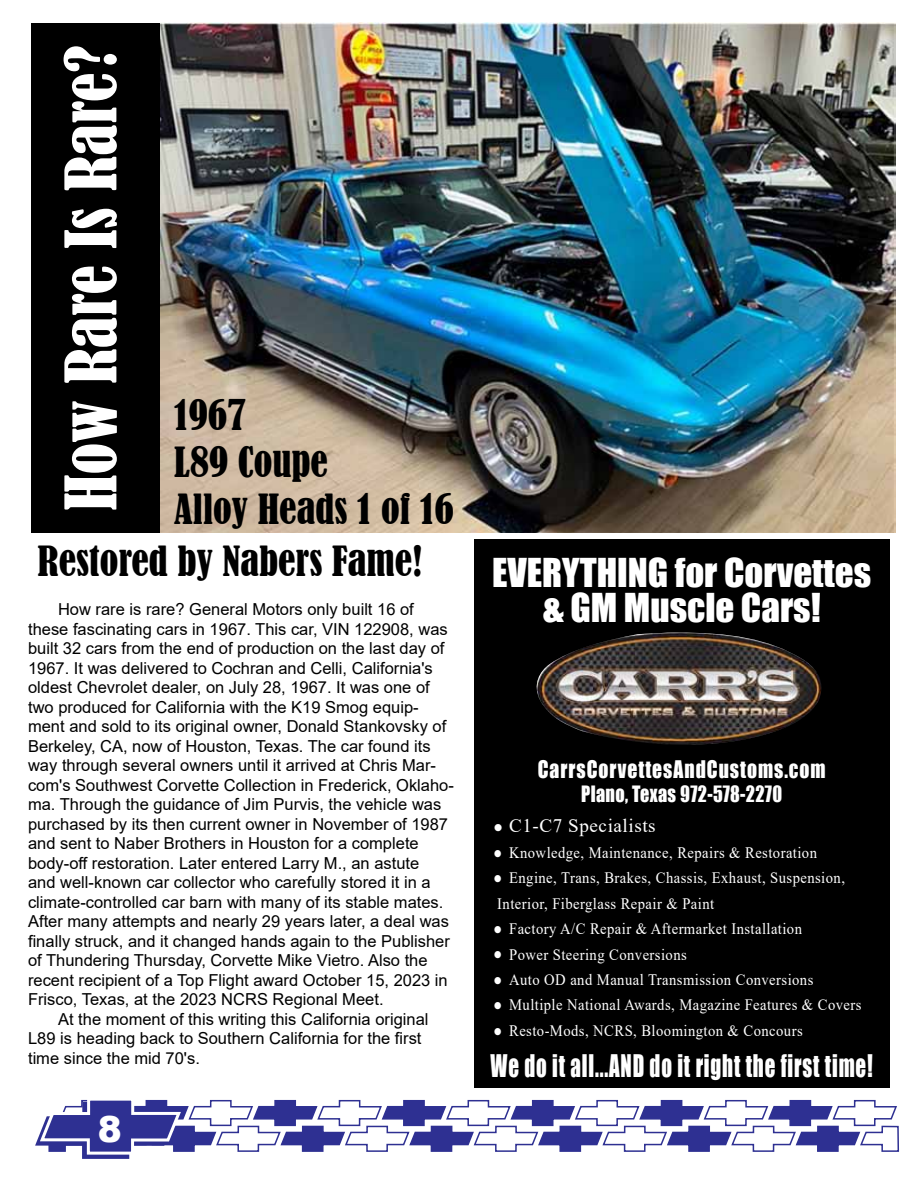
<style>
.page{position:relative;width:918px;height:1188px;background:#fff}
.page>*{position:absolute;margin:0;border:0;box-sizing:border-box;transform-origin:0 0}
.t1{font:condensed 66px "Bernard";color:#fff}
.t2{font:condensed 39px/46.8px "Bernard";color:#000}
.t3{font:36.6px/35px "Impact";color:#fff;text-align:center}
.t4{font:900 36px "Arial";color:#fff}
.t5{font:28.65px "Impact";letter-spacing:.04em;color:#fff;scale:.73 1}
.t6{font:22.2px "Impact";letter-spacing:.05em;color:#fff;scale:.88 1}
.t7{font:20.7px "Impact";letter-spacing:.02em;color:#fff;scale:.88 1}
.t8{font:19.05px "Times New Roman";letter-spacing:.03em;color:#fff}
.t9{font:16.5px "Arial";color:#000}
.t10{font:15.9px/25.5px "Times New Roman";letter-spacing:.03em;color:#fff;scale:.92 1}
.s1{font-size:28.65px}
</style>
<div class="page">
<svg style="left:35px;top:1099px;width:864px;height:60px"></svg>
<div style="left:474px;top:539px;width:415px;height:549px;background:#000"></div>
<img style="left:536px;top:633px;width:286px;height:112px">
<div style="left:31px;top:23px;width:864px;height:509px;background:#000"></div>
<img style="left:160px;top:23px;width:735px;height:509px">
<h1 class="t1" style="left:53px;top:511px;width:467px;rotate:-90deg">How Rare Is Rare?</h1>
<h2 class="t2" style="left:174px;top:392px;width:281px">1967<br>L89 Coupe<br>Alloy Heads 1 of 16</h2>
<h2 class="t2" style="left:38px;top:538px;width:386px">Restored by Nabers Fame!</h2>
<p class="t9" style="left:58px;top:598px;width:357px">How rare is rare? General Motors only built 16 of</p>
<p class="t9" style="left:28px;top:617px;width:421px">these fascinating cars in 1967. This car, VIN 122908, was</p>
<p class="t9" style="left:28px;top:637px;width:418px">built 32 cars from the end of production on the last day of</p>
<p class="t9" style="left:28px;top:656px;width:406px">1967. It was delivered to Cochran and Celli, California's</p>
<p class="t9" style="left:28px;top:676px;width:403px">oldest Chevrolet dealer, on July 28, 1967. It was one of</p>
<p class="t9" style="left:28px;top:695px;width:392px">two produced for California with the K19 Smog equip-</p>
<p class="t9" style="left:28px;top:715px;width:420px">ment and sold to its original owner, Donald Stankovsky of</p>
<p class="t9" style="left:28px;top:734px;width:404px">Berkeley, CA, now of Houston, Texas. The car found its</p>
<p class="t9" style="left:28px;top:754px;width:410px">way through several owners until it arrived at Chris Mar-</p>
<p class="t9" style="left:28px;top:773px;width:427px">com's Southwest Corvette Collection in Frederick, Oklaho-</p>
<p class="t9" style="left:28px;top:793px;width:415px">ma. Through the guidance of Jim Purvis, the vehicle was</p>
<p class="t9" style="left:28px;top:812px;width:422px">purchased by its then current owner in November of 1987</p>
<p class="t9" style="left:28px;top:832px;width:392px">and sent to Naber Brothers in Houston for a complete</p>
<p class="t9" style="left:28px;top:851px;width:393px">body-off restoration. Later entered Larry M., an astute</p>
<p class="t9" style="left:28px;top:871px;width:404px">and well-known car collector who carefully stored it in a</p>
<p class="t9" style="left:28px;top:890px;width:417px">climate-controlled car barn with many of its stable mates.</p>
<p class="t9" style="left:28px;top:910px;width:422px">After many attempts and nearly 29 years later, a deal was</p>
<p class="t9" style="left:28px;top:929px;width:423px">finally struck, and it changed hands again to the Publisher</p>
<p class="t9" style="left:28px;top:949px;width:401px">of Thundering Thursday, Corvette Mike Vietro. Also the</p>
<p class="t9" style="left:28px;top:968px;width:421px">recent recipient of a Top Flight award October 15, 2023 in</p>
<p class="t9" style="left:28px;top:988px;width:357px">Frisco, Texas, at the 2023 NCRS Regional Meet.</p>
<p class="t9" style="left:58px;top:1007px;width:372px">At the moment of this writing this California original</p>
<p class="t9" style="left:28px;top:1027px;width:395px">L89 is heading back to Southern California for the first</p>
<p class="t9" style="left:28px;top:1046px;width:173px">time since the mid 70's.</p>
<h3 class="t4" style="left:98px;top:1103px;width:26px">8</h3>
<h3 class="t3" style="left:492px;top:555px;width:380px">EVERYTHING for Corvettes &amp; GM Muscle Cars!</h3>
<h3 class="t6" style="left:538px;top:752px;width:329px">CarrsCorvettesAndCustoms.com</h3>
<p class="t7" style="left:581px;top:778px;width:230px">Plano, Texas 972-578-2270</p>
<p class="t8" style="left:493px;top:812px;width:164px"><span class="s1">•</span> C1-C7 Specialists</p>
<p class="t10" style="left:493px;top:839px;width:353px"><span class="s1">•</span> Knowledge, Maintenance, Repairs &amp; Restoration</p>
<p class="t10" style="left:493px;top:865px;width:384px"><span class="s1">•</span> Engine, Trans, Brakes, Chassis, Exhaust, Suspension,<br>Interior, Fiberglass Repair &amp; Paint</p>
<p class="t10" style="left:493px;top:916px;width:337px"><span class="s1">•</span> Factory A/C Repair &amp; Aftermarket Installation</p>
<p class="t10" style="left:493px;top:941px;width:212px"><span class="s1">•</span> Power Steering Conversions</p>
<p class="t10" style="left:493px;top:966px;width:350px"><span class="s1">•</span> Auto OD and Manual Transmission Conversions</p>
<p class="t10" style="left:493px;top:992px;width:402px"><span class="s1">•</span> Multiple National Awards, Magazine Features &amp; Covers</p>
<p class="t10" style="left:493px;top:1017px;width:338px"><span class="s1">•</span> Resto-Mods, NCRS, Bloomington &amp; Concours</p>
<h3 class="t5" style="left:491px;top:1044px;width:525px">We do it all...AND do it right the first time!</h3>
</div>
